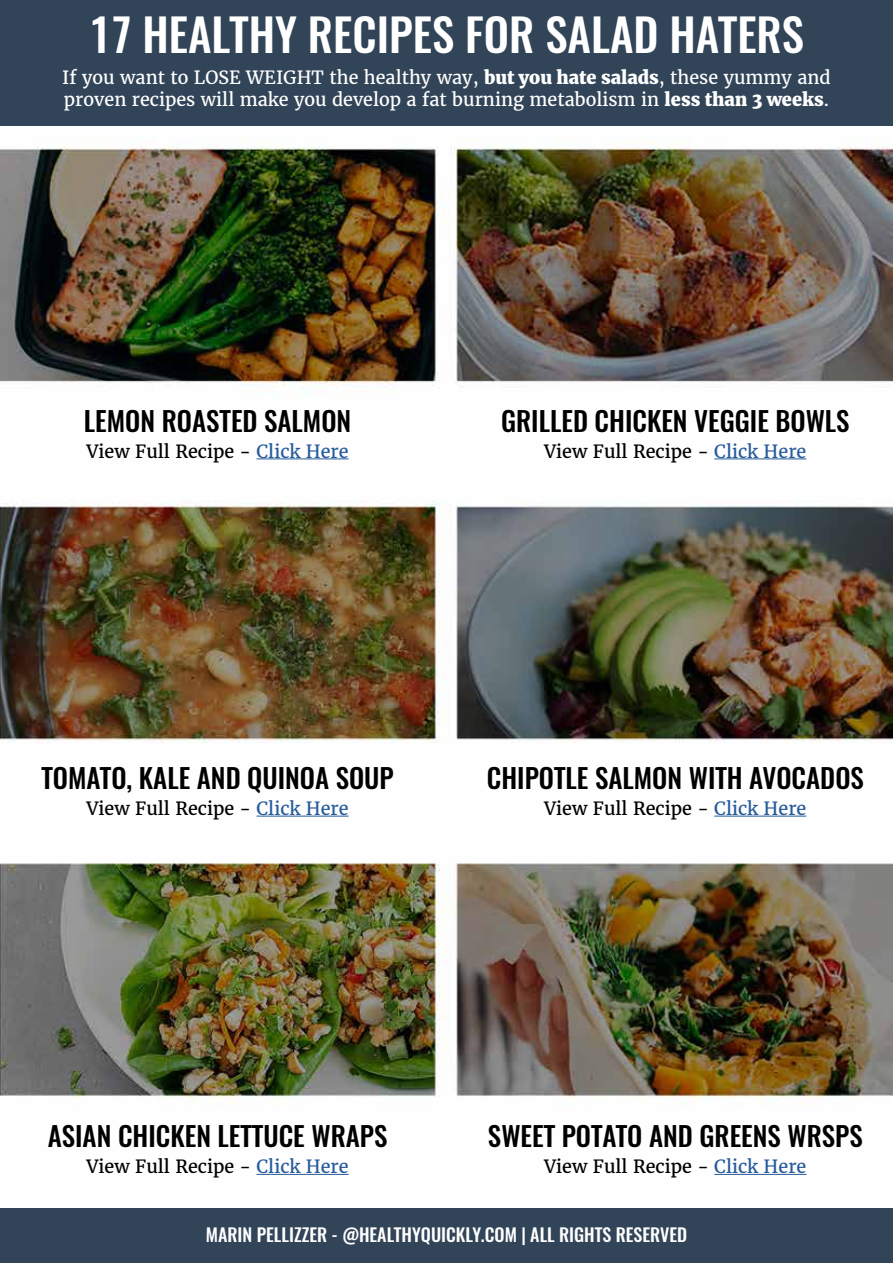
<style>
.page{position:relative;width:893px;height:1263px;background:#fff}
.page>*{position:absolute;margin:0;border:0;box-sizing:border-box;transform-origin:0 0}
.t1{font:500 45px "Oswald";color:#fff}
.t2{font:500 27px "Oswald";color:#000}
.t3{font:18px "Merriweather";color:#000}
.t4{font:18px/21.6px "Merriweather";color:#fff}
.t5{font:500 18px "Oswald";color:#fff}
.s1{font-weight:900}
.s2{color:#275b9b}
</style>
<div class="page">
<img style="left:0;top:139px;width:893px;height:1070px">
<div style="left:0;top:0;width:893px;height:126px;background:#324458"></div>
<div style="left:0;top:1209px;width:893px;height:54px;background:#324458"></div>
<hr style="left:257px;top:458px;width:92px;height:1px;background:#275b9b">
<hr style="left:257px;top:816px;width:92px;height:1px;background:#275b9b">
<hr style="left:257px;top:1174px;width:92px;height:1px;background:#275b9b">
<hr style="left:714px;top:458px;width:92px;height:1px;background:#275b9b">
<hr style="left:714px;top:816px;width:92px;height:1px;background:#275b9b">
<hr style="left:714px;top:1174px;width:92px;height:1px;background:#275b9b">
<h1 class="t1" style="left:89px;top:11px;width:717px">17 HEALTHY RECIPES FOR SALAD HATERS</h1>
<p class="t4" style="left:62px;top:67px;width:770px">If you want to LOSE WEIGHT the healthy way, <span class="s1">but you hate salads</span>, these yummy and proven recipes will make you develop a fat burning metabolism in <span class="s1">less than 3 weeks</span>.</p>
<h2 class="t2" style="left:84px;top:407px;width:269px">LEMON ROASTED SALMON</h2>
<p class="t3" style="left:87px;top:439px;width:264px">View Full Recipe - <span class="s2">Click Here</span></p>
<h2 class="t2" style="left:501px;top:407px;width:350px">GRILLED CHICKEN VEGGIE BOWLS</h2>
<p class="t3" style="left:544px;top:439px;width:264px">View Full Recipe - <span class="s2">Click Here</span></p>
<h2 class="t2" style="left:41px;top:764px;width:354px">TOMATO, KALE AND QUINOA SOUP</h2>
<p class="t3" style="left:87px;top:796px;width:264px">View Full Recipe - <span class="s2">Click Here</span></p>
<h2 class="t2" style="left:487px;top:764px;width:378px">CHIPOTLE SALMON WITH AVOCADOS</h2>
<p class="t3" style="left:544px;top:796px;width:264px">View Full Recipe - <span class="s2">Click Here</span></p>
<h2 class="t2" style="left:48px;top:1122px;width:341px">ASIAN CHICKEN LETTUCE WRAPS</h2>
<p class="t3" style="left:87px;top:1155px;width:264px">View Full Recipe - <span class="s2">Click Here</span></p>
<h2 class="t2" style="left:488px;top:1122px;width:376px">SWEET POTATO AND GREENS WRSPS</h2>
<p class="t3" style="left:544px;top:1155px;width:264px">View Full Recipe - <span class="s2">Click Here</span></p>
<p class="t5" style="left:206px;top:1225px;width:483px">MARIN PELLIZZER - @HEALTHYQUICKLY.COM | ALL RIGHTS RESERVED</p>
</div>
